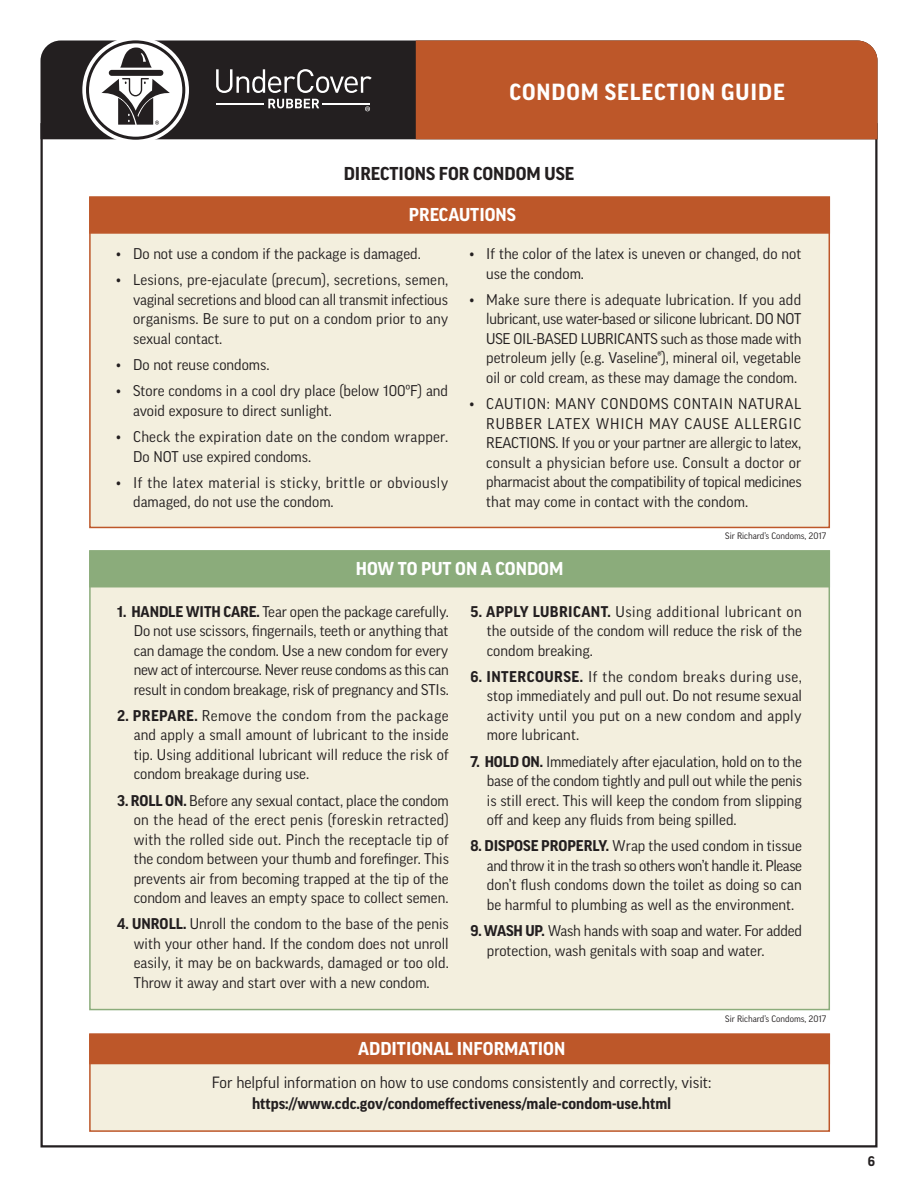
<style>
.page{position:relative;width:918px;height:1188px;background:#fff}
.page>*{position:absolute;margin:0;border:0;box-sizing:border-box;transform-origin:0 0}
.t1{font:700 22.5px "Good Pro";letter-spacing:.04em;color:#fff}
.t2{font:700 18px "Good Pro";color:#fff}
.t3{font:700 18px "Good Pro";color:#231f20}
.t4{font:15.75px "Good Pro";color:#231f20}
.t5{font:700 15.75px "Good Pro";color:#231f20}
.t6{font:15px/19.5px "Good Pro";color:#231f20;text-align:justify}
.t7{font:15px/19.5px "Good Pro";letter-spacing:.03em;color:#231f20}
.t8{font:700 13.5px "Good Pro";color:#231f20}
.t9{font:9px "Good Pro";color:#231f20}
.s1{font-weight:700}
</style>
<div class="page">
<div style="left:40px;top:40px;width:376px;height:99px;background:#231f20"></div>
<div style="left:416px;top:40px;width:462px;height:99px;background:#bd5729"></div>
<svg style="left:216px;top:69px;width:156px;height:24px"></svg>
<svg style="left:268px;top:99px;width:51px;height:9px"></svg>
<hr style="left:216px;top:103px;width:48px;height:2px;background:#fff">
<hr style="left:323px;top:103px;width:47px;height:2px;background:#fff">
<svg style="left:365px;top:106px;width:5px;height:5px"></svg>
<svg style="left:82px;top:37px;width:107px;height:106px"></svg>
<div style="left:86px;top:40px;width:99px;height:100px;border:3px solid #231f20;border-radius:50%"></div>
<svg style="left:101px;top:48px;width:69px;height:77px"></svg>
<div style="left:89px;top:196px;width:741px;height:332px;background:#f3efde;border:2px solid #bd5729"></div>
<div style="left:89px;top:196px;width:741px;height:38px;background:#bd5729;border:2px solid #bd5729"></div>
<div style="left:89px;top:550px;width:741px;height:460px;background:#f3efde;border:2px solid #8bac7b"></div>
<div style="left:89px;top:550px;width:741px;height:37px;background:#8bac7b"></div>
<div style="left:89px;top:1034px;width:741px;height:98px;background:#f3efde;border:2px solid #bd5729"></div>
<div style="left:89px;top:1034px;width:741px;height:30px;background:#bd5729"></div>
<h1 class="t1" style="left:509px;top:80px;width:277px">CONDOM SELECTION GUIDE</h1>
<p class="t3" style="left:344px;top:163px;width:232px">DIRECTIONS FOR CONDOM USE</p>
<p class="t2" style="left:409px;top:205px;width:109px">PRECAUTIONS</p>
<p class="t6" style="left:117px;top:244px;width:306px">• Do not use a condom if the package is damaged.</p>
<p class="t6" style="left:133px;top:270px;width:317px;text-indent:-16px">• Lesions, pre-ejaculate (precum), secretions, semen, vaginal secretions and blood can all transmit infectious organisms. Be sure to put on a condom prior to any sexual contact.</p>
<p class="t6" style="left:117px;top:355px;width:154px">• Do not reuse condoms.</p>
<p class="t6" style="left:133px;top:381px;width:316px;text-indent:-16px">• Store condoms in a cool dry place (below 100ºF) and avoid exposure to direct sunlight.</p>
<p class="t6" style="left:133px;top:427px;width:317px;text-indent:-16px">• Check the expiration date on the condom wrapper.<br>Do NOT use expired condoms.</p>
<p class="t7" style="left:133px;top:473px;width:317px;text-indent:-16px">• If the latex material is sticky, brittle or obviously damaged, do not use the condom.</p>
<p class="t6" style="left:486px;top:244px;width:317px;text-indent:-16px">• If the color of the latex is uneven or changed, do not use the condom.</p>
<p class="t6" style="left:486px;top:290px;width:317px;text-indent:-16px">• Make sure there is adequate lubrication. If you add lubricant, use water-based or silicone lubricant. DO NOT USE OIL-BASED LUBRICANTS such as those made with petroleum jelly (e.g. Vaseline®), mineral oil, vegetable oil or cold cream, as these may damage the condom.</p>
<p class="t6" style="left:486px;top:394px;width:317px;text-indent:-16px">• CAUTION: MANY CONDOMS CONTAIN NATURAL RUBBER LATEX WHICH MAY CAUSE ALLERGIC REACTIONS. If you or your partner are allergic to latex, consult a physician before use. Consult a doctor or pharmacist about the compatibility of topical medicines that may come in contact with the condom.</p>
<p class="t9" style="left:725px;top:531px;width:103px">Sir Richard’s Condoms, 2017</p>
<p class="t2" style="left:356px;top:558px;width:209px">HOW TO PUT ON A CONDOM</p>
<p class="t6" style="left:134px;top:601px;width:317px;text-indent:-16px"><span class="s1">1. HANDLE WITH CARE.</span> Tear open the package carefully.<br>Do not use scissors, fingernails, teeth or anything that can damage the condom. Use a new condom for every new act of intercourse. Never reuse condoms as this can result in condom breakage, risk of pregnancy and STIs.</p>
<p class="t6" style="left:134px;top:706px;width:317px;text-indent:-16px"><span class="s1">2. PREPARE.</span> Remove the condom from the package and apply a small amount of lubricant to the inside tip. Using additional lubricant will reduce the risk of condom breakage during use.</p>
<p class="t6" style="left:134px;top:790px;width:317px;text-indent:-16px"><span class="s1">3. ROLL ON.</span> Before any sexual contact, place the condom on the head of the erect penis (foreskin retracted) with the rolled side out. Pinch the receptacle tip of the condom between your thumb and forefinger. This prevents air from becoming trapped at the tip of the condom and leaves an empty space to collect semen.</p>
<p class="t6" style="left:134px;top:914px;width:317px;text-indent:-16px"><span class="s1">4. UNROLL.</span> Unroll the condom to the base of the penis with your other hand. If the condom does not unroll easily, it may be on backwards, damaged or too old.<br>Throw it away and start over with a new condom.</p>
<p class="t6" style="left:487px;top:601px;width:317px;text-indent:-16px"><span class="s1">5. APPLY LUBRICANT.</span> Using additional lubricant on the outside of the condom will reduce the risk of the condom breaking.</p>
<p class="t6" style="left:487px;top:667px;width:317px;text-indent:-16px"><span class="s1">6. INTERCOURSE.</span> If the condom breaks during use, stop immediately and pull out. Do not resume sexual activity until you put on a new condom and apply more lubricant.</p>
<p class="t6" style="left:487px;top:751px;width:317px;text-indent:-16px"><span class="s1">7. HOLD ON.</span> Immediately after ejaculation, hold on to the base of the condom tightly and pull out while the penis is still erect. This will keep the condom from slipping off and keep any fluids from being spilled.</p>
<p class="t6" style="left:487px;top:836px;width:317px;text-indent:-16px"><span class="s1">8. DISPOSE PROPERLY.</span> Wrap the used condom in tissue and throw it in the trash so others won’t handle it. Please don’t flush condoms down the toilet as doing so can be harmful to plumbing as well as the environment.</p>
<p class="t6" style="left:487px;top:921px;width:317px;text-indent:-16px"><span class="s1">9. WASH UP.</span> Wash hands with soap and water. For added protection, wash genitals with soap and water.</p>
<p class="t2" style="left:358px;top:1039px;width:209px">ADDITIONAL INFORMATION</p>
<p class="t4" style="left:212px;top:1073px;width:501px">For helpful information on how to use condoms consistently and correctly, visit:</p>
<p class="t5" style="left:252px;top:1094px;width:421px">https://www.cdc.gov/condomeffectiveness/male-condom-use.html</p>
<p class="t9" style="left:725px;top:1014px;width:103px">Sir Richard’s Condoms, 2017</p>
<p class="t8" style="left:868px;top:1154px;width:9px">6</p>
</div>
